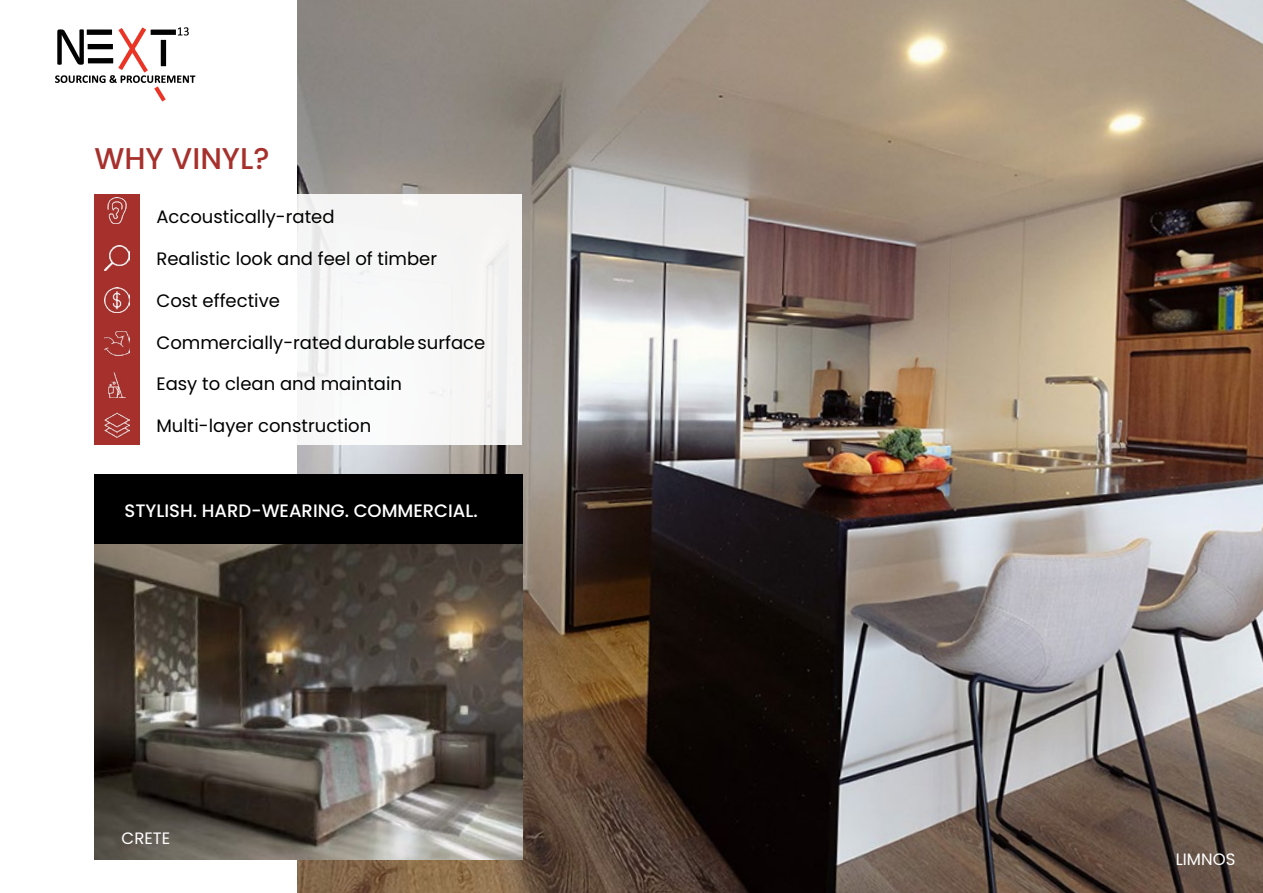
<style>
.page{position:relative;width:1263px;height:893px;background:#fff}
.page>*{position:absolute;margin:0;border:0;box-sizing:border-box;transform-origin:0 0}
.t1{font:500 30px "Poppins";color:#a6302c}
.t2{font:18px "Poppins";color:#000}
.t3{font:500 18px "Poppins";color:#fff}
.t4{font:16.5px "Poppins";color:#fff}
</style>
<div class="page">
<img style="left:298px;top:0;width:965px;height:893px">
<svg style="left:55px;top:27px;width:140px;height:75px"></svg>
<div style="left:128px;top:195px;width:394px;height:250px;background:#fff"></div>
<div style="left:94px;top:195px;width:46px;height:250px;background:#a6302c"></div>
<img style="left:107px;top:197px;width:20px;height:27px">
<img style="left:104px;top:245px;width:26px;height:25px">
<img style="left:104px;top:288px;width:26px;height:25px">
<img style="left:104px;top:330px;width:26px;height:25px">
<img style="left:107px;top:373px;width:19px;height:25px">
<img style="left:104px;top:412px;width:26px;height:25px">
<img style="left:94px;top:544px;width:429px;height:315px">
<div style="left:94px;top:474px;width:429px;height:70px;background:#000"></div>
<h1 class="t1" style="left:94px;top:141px;width:177px">WHY VINYL?</h1>
<p class="t2" style="left:156px;top:206px;width:180px">Accoustically-rated</p>
<p class="t2" style="left:156px;top:248px;width:282px">Realistic look and feel of timber</p>
<p class="t2" style="left:156px;top:290px;width:125px">Cost effective</p>
<p class="t2" style="left:156px;top:332px;width:330px">Commercially-rated durable surface</p>
<p class="t2" style="left:156px;top:374px;width:247px">Easy to clean and maintain</p>
<p class="t2" style="left:156px;top:416px;width:216px">Multi-layer construction</p>
<p class="t3" style="left:124px;top:500px;width:355px">STYLISH. HARD-WEARING. COMMERCIAL.</p>
<p class="t4" style="left:122px;top:829px;width:50px">CRETE</p>
<p class="t4" style="left:1176px;top:850px;width:61px">LIMNOS</p>
</div>
